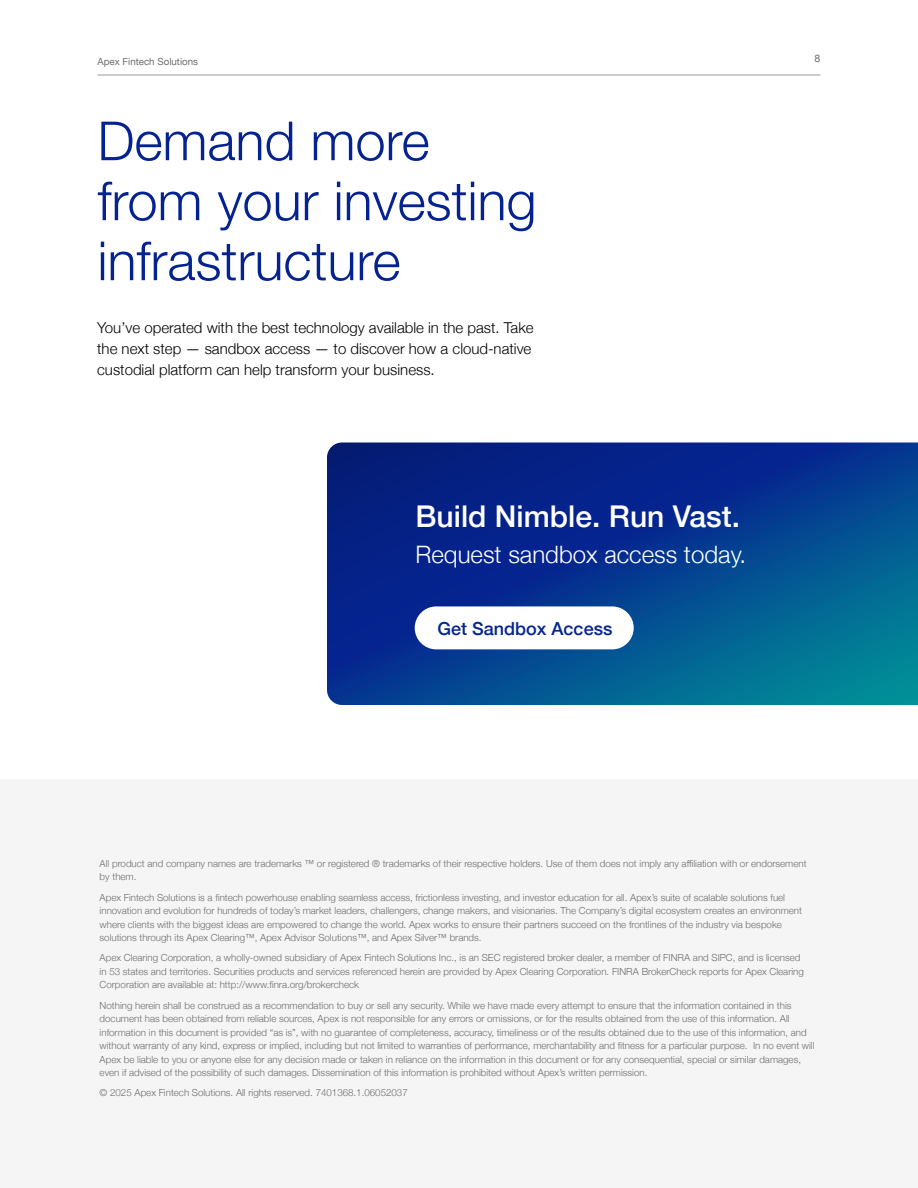
<style>
.page{position:relative;width:918px;height:1188px;background:#fff}
.page>*{position:absolute;margin:0;border:0;box-sizing:border-box;transform-origin:0 0}
.t1{font:300 54px/60px "Helvetica Neue";color:#052390}
.t2{font:500 30px "Helvetica Neue";color:#fff}
.t3{font:300 24px "Helvetica Neue";color:#fff}
.t4{font:500 18px "Helvetica Neue";color:#05248f}
.t5{font:300 15px/21px "Helvetica Neue";color:#000}
.t6{font:10.5px "Helvetica Neue";color:#6d6e71}
.t7{font:300 9.75px/13.5px "Helvetica Neue";color:#6d6e71}
.t8{font:9.75px "Helvetica Neue";color:#6d6e71}
</style>
<div class="page">
<hr style="left:98px;top:75px;width:722px;height:1px;background:#999a9c">
<div style="left:0;top:780px;width:918px;height:408px;background:#f5f5f5"></div>
<svg style="left:327px;top:442px;width:591px;height:263px;background:#043f8e"></svg>
<div style="left:415px;top:606px;width:219px;height:43px;background:#fff;border-radius:21px"></div>
<p class="t8" style="left:98px;top:54px;width:102px">Apex Fintech Solutions</p>
<p class="t6" style="left:815px;top:51px;width:7px">8</p>
<h1 class="t1" style="left:98px;top:107px;width:441px">Demand more from your investing infrastructure</h1>
<h3 class="t5" style="left:97px;top:316px;width:438px">You’ve operated with the best technology available in the past. Take the next step — sandbox access — to discover how a cloud-native custodial platform can help transform your business.</h3>
<h2 class="t2" style="left:416px;top:492px;width:326px">Build Nimble. Run Vast.</h2>
<h3 class="t3" style="left:416px;top:535px;width:332px">Request sandbox access today.</h3>
<h3 class="t4" style="left:438px;top:615px;width:176px">Get Sandbox Access</h3>
<p class="t7" style="left:100px;top:856px;width:708px">All product and company names are trademarks ™ or registered ® trademarks of their respective holders. Use of them does not imply any affiliation with or endorsement by them.</p>
<p class="t7" style="left:100px;top:890px;width:704px">Apex Fintech Solutions is a fintech powerhouse enabling seamless access, frictionless investing, and investor education for all. Apex’s suite of scalable solutions fuel innovation and evolution for hundreds of today’s market leaders, challengers, change makers, and visionaries. The Company’s digital ecosystem creates an environment where clients with the biggest ideas are empowered to change the world. Apex works to ensure their partners succeed on the frontlines of the industry via bespoke solutions through its Apex Clearing™, Apex Advisor Solutions™, and Apex Silver™ brands.</p>
<p class="t7" style="left:100px;top:950px;width:706px">Apex Clearing Corporation, a wholly-owned subsidiary of Apex Fintech Solutions Inc., is an SEC registered broker dealer, a member of FINRA and SIPC, and is licensed in 53 states and territories. Securities products and services referenced herein are provided by Apex Clearing Corporation. FINRA BrokerCheck reports for Apex Clearing<br>Corporation are available at: http://www.finra.org/brokercheck</p>
<p class="t7" style="left:100px;top:998px;width:716px">Nothing herein shall be construed as a recommendation to buy or sell any security. While we have made every attempt to ensure that the information contained in this document has been obtained from reliable sources, Apex is not responsible for any errors or omissions, or for the results obtained from the use of this information. All information in this document is provided “as is”, with no guarantee of completeness, accuracy, timeliness or of the results obtained due to the use of this information, and without warranty of any kind, express or implied, including but not limited to warranties of performance, merchantability and fitness for a particular purpose. In no event will Apex be liable to you or anyone else for any decision made or taken in reliance on the information in this document or for any consequential, special or similar damages, even if advised of the possibility of such damages. Dissemination of this information is prohibited without Apex’s written permission.</p>
<p class="t7" style="left:100px;top:1085px;width:310px">© 2025 Apex Fintech Solutions. All rights reserved. 7401368.1.06052037</p>
</div>
